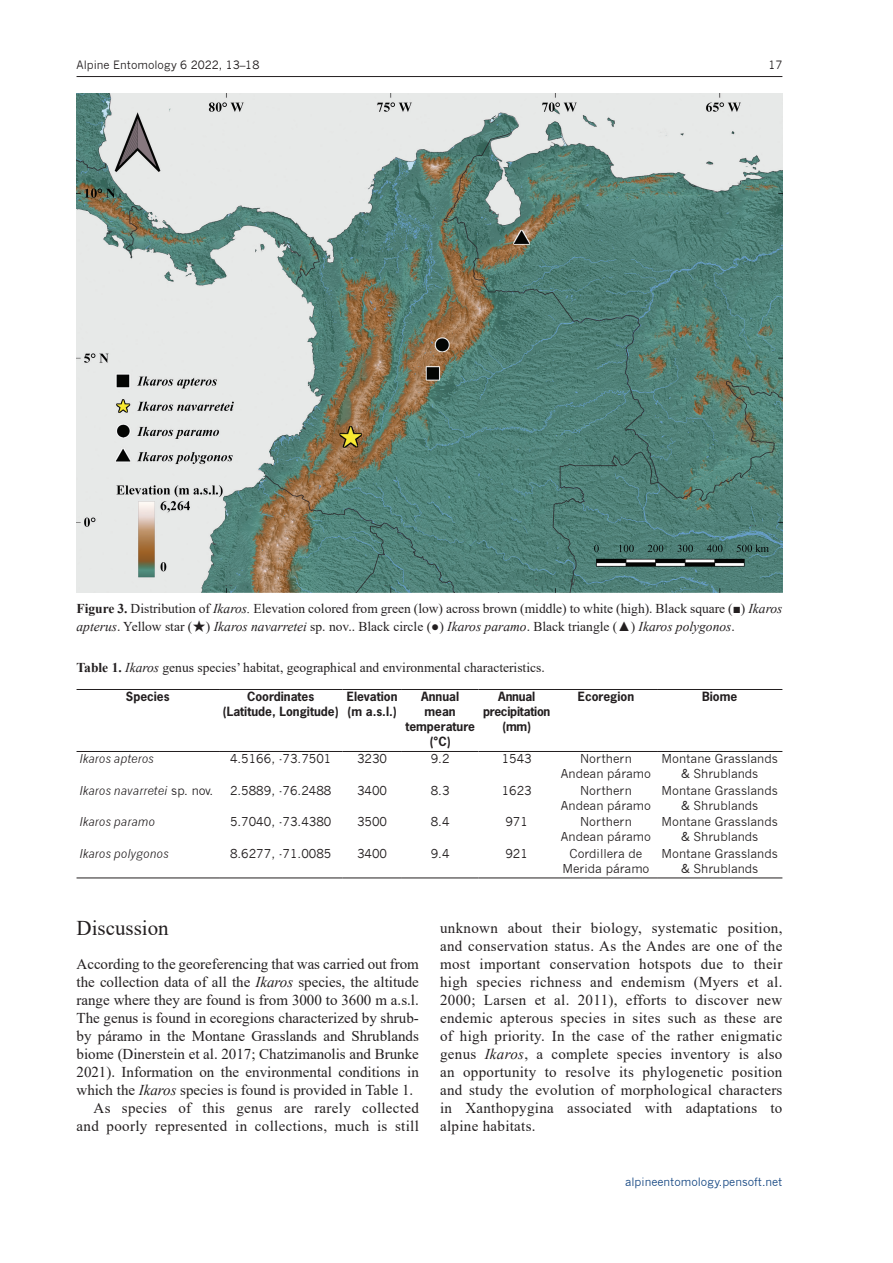
<style>
.page{position:relative;width:893px;height:1263px;background:#fff}
.page>*{position:absolute;margin:0;border:0;box-sizing:border-box;transform-origin:0 0}
.H_1{font:21px "Times New Roman";color:#231f20}
.Body_text{font:15px/18px "Times New Roman";letter-spacing:.02em;color:#231f20;text-align:right}
.Body_text_-_no_inden{font:15px/18px "Times New Roman";color:#231f20;text-align:justify}
.FIG_Caption{font:13.5px/18px "Times New Roman";color:#231f20}
.TAB_Caption{font:13.5px "Times New Roman";color:#231f20}
.t1{font:12px/15px "News Gothic";color:#231f20;text-align:center}
.t2{font:700 12px/15px "News Gothic Std";color:#231f20;text-align:center}
.t3{font:italic 12px "News Gothic";color:#231f20}
.t4{font:700 12px/15px "News Gothic Std";letter-spacing:-.02em;color:#231f20;text-align:center}
.t5{font:11.25px "News Gothic";color:#231f20}
.t6{font:11.25px "News Gothic";color:#144682}
.s1{font-weight:700}
.s2{font-style:italic}
.s3{font-family:"Sim Sun"}
.s4{font-style:normal}
</style>
<div class="page">
<hr style="left:77px;top:76px;width:705px;height:1px;background:#231f20">
<hr style="left:77px;top:877px;width:142px;height:1px;background:#231f20">
<hr style="left:219px;top:877px;width:123px;height:1px;background:#231f20">
<hr style="left:342px;top:877px;width:60px;height:1px;background:#231f20">
<hr style="left:402px;top:877px;width:76px;height:1px;background:#231f20">
<hr style="left:478px;top:877px;width:77px;height:1px;background:#231f20">
<hr style="left:555px;top:877px;width:102px;height:1px;background:#231f20">
<hr style="left:657px;top:877px;width:125px;height:1px;background:#231f20">
<hr style="left:77px;top:689px;width:142px;height:1px;background:#231f20">
<hr style="left:219px;top:689px;width:123px;height:1px;background:#231f20">
<hr style="left:342px;top:689px;width:60px;height:1px;background:#231f20">
<hr style="left:402px;top:689px;width:76px;height:1px;background:#231f20">
<hr style="left:478px;top:689px;width:77px;height:1px;background:#231f20">
<hr style="left:555px;top:689px;width:102px;height:1px;background:#231f20">
<hr style="left:657px;top:689px;width:125px;height:1px;background:#231f20">
<hr style="left:77px;top:751px;width:142px;height:1px;background:#231f20">
<hr style="left:219px;top:751px;width:123px;height:1px;background:#231f20">
<hr style="left:342px;top:751px;width:60px;height:1px;background:#231f20">
<hr style="left:402px;top:751px;width:76px;height:1px;background:#231f20">
<hr style="left:478px;top:751px;width:77px;height:1px;background:#231f20">
<hr style="left:555px;top:751px;width:102px;height:1px;background:#231f20">
<hr style="left:657px;top:751px;width:125px;height:1px;background:#231f20">
<img style="left:77px;top:94px;width:705px;height:499px">
<p class="t5" style="left:77px;top:58px;width:184px">Alpine Entomology 6 2022, 13–18</p>
<p class="t5" style="left:768px;top:58px;width:16px">17</p>
<p class="FIG_Caption" style="left:77px;top:599px;width:707px"><span class="s1">Figure 3.</span> Distribution of <span class="s2">Ikaros.</span> Elevation colored from green (low) across brown (middle) to white (high). Black square (■) <span class="s2">Ikaros apterus</span>. Yellow star (<span class="s3">★</span>) <span class="s2">Ikaros navarretei</span> sp. nov.. Black circle (●) <span class="s2">Ikaros paramo</span>. Black triangle (▲) <span class="s2">Ikaros polygonos</span>.</p>
<p class="TAB_Caption" style="left:77px;top:658px;width:470px"><span class="s1">Table 1.</span> <span class="s2">Ikaros</span> genus species’ habitat, geographical and environmental characteristics.</p>
<p class="t2" style="left:126px;top:689px;width:45px">Species</p>
<p class="t2" style="left:223px;top:689px;width:117px">Coordinates (Latitude, Longitude)</p>
<p class="t2" style="left:347px;top:689px;width:52px;text-align:left">Elevation (m a.s.l.)</p>
<p class="t2" style="left:405px;top:689px;width:71px">Annual mean temperature (°C)</p>
<p class="t4" style="left:483px;top:689px;width:69px">Annual precipitation (mm)</p>
<p class="t2" style="left:578px;top:689px;width:58px">Ecoregion</p>
<p class="t2" style="left:702px;top:689px;width:37px">Biome</p>
<p class="t3" style="left:79px;top:752px;width:76px">Ikaros apteros</p>
<p class="t1" style="left:230px;top:751px;width:103px">4.5166, -73.7501</p>
<p class="t1" style="left:357px;top:751px;width:31px">3230</p>
<p class="t1" style="left:431px;top:751px;width:20px">9.2</p>
<p class="t1" style="left:502px;top:751px;width:31px">1543</p>
<p class="t1" style="left:561px;top:751px;width:92px">Northern<br>Andean páramo</p>
<p class="t1" style="left:662px;top:751px;width:118px">Montane Grasslands &amp; Shrublands</p>
<p class="t3" style="left:79px;top:783px;width:136px">Ikaros navarretei <span class="s4">sp. nov.</span></p>
<p class="t1" style="left:230px;top:783px;width:103px">2.5889, -76.2488</p>
<p class="t1" style="left:357px;top:783px;width:31px">3400</p>
<p class="t1" style="left:431px;top:783px;width:20px">8.3</p>
<p class="t1" style="left:502px;top:783px;width:31px">1623</p>
<p class="t1" style="left:561px;top:783px;width:92px">Northern<br>Andean páramo</p>
<p class="t1" style="left:662px;top:783px;width:118px">Montane Grasslands &amp; Shrublands</p>
<p class="t3" style="left:79px;top:815px;width:77px">Ikaros paramo</p>
<p class="t1" style="left:230px;top:814px;width:103px">5.7040, -73.4380</p>
<p class="t1" style="left:357px;top:814px;width:31px">3500</p>
<p class="t1" style="left:431px;top:814px;width:20px">8.4</p>
<p class="t1" style="left:505px;top:814px;width:24px">971</p>
<p class="t1" style="left:561px;top:814px;width:92px">Northern<br>Andean páramo</p>
<p class="t1" style="left:662px;top:814px;width:118px">Montane Grasslands &amp; Shrublands</p>
<p class="t3" style="left:79px;top:846px;width:91px">Ikaros polygonos</p>
<p class="t1" style="left:230px;top:846px;width:103px">8.6277, -71.0085</p>
<p class="t1" style="left:357px;top:846px;width:31px">3400</p>
<p class="t1" style="left:431px;top:846px;width:20px">9.4</p>
<p class="t1" style="left:505px;top:846px;width:24px">921</p>
<p class="t1" style="left:562px;top:846px;width:89px">Cordillera de<br>Merida páramo</p>
<p class="t1" style="left:662px;top:846px;width:118px">Montane Grasslands &amp; Shrublands</p>
<p class="H_1" style="left:77px;top:913px;width:94px">Discussion</p>
<p class="Body_text_-_no_inden" style="left:77px;top:955px;width:344px">According to the georeferencing that was carried out from the collection data of all the <span class="s2">Ikaros</span> species, the altitude range where they are found is from 3000 to 3600 m a.s.l.<br>The genus is found in ecoregions characterized by shrub&shy;by páramo in the Montane Grasslands and Shrublands biome (Dinerstein et al. 2017; Chatzimanolis and Brunke 2021). Information on the environmental conditions in which the <span class="s2">Ikaros</span> species is found is provided in Table 1.</p>
<p class="Body_text" style="left:77px;top:1099px;width:344px">As species of this genus are rarely collected and poorly represented in collections, much is still</p>
<p class="Body_text" style="left:440px;top:919px;width:344px;text-align:justify">unknown about their biology, systematic position, and conservation status. As the Andes are one of the most important conservation hotspots due to their high species richness and endemism (Myers et al.<br>2000; Larsen et al. 2011), efforts to discover new endemic apterous species in sites such as these are of high priority. In the case of the rather enigmatic genus <span class="s2">Ikaros</span>, a complete species inventory is also an opportunity to resolve its phylogenetic position and study the evolution of morphological characters in Xanthopygina associated with adaptations to alpine habitats.</p>
<p class="t6" style="left:625px;top:1175px;width:159px">alpineentomology.pensoft.net</p>
</div>
